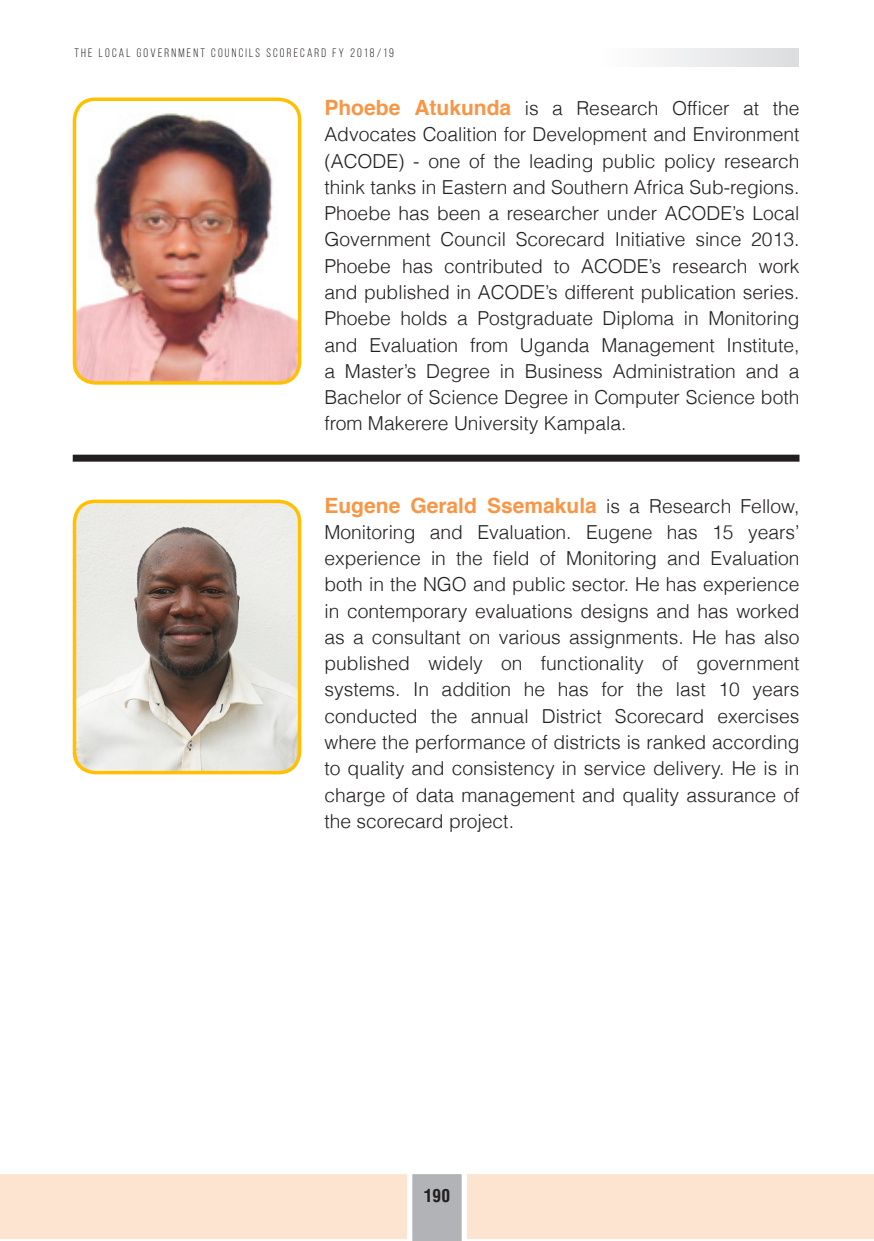
<style>
.page{position:relative;width:874px;height:1241px;background:#fff}
.page>*{position:absolute;margin:0;border:0;box-sizing:border-box;transform-origin:0 0}
.t1{font:700 21px "Helvetica";color:#f79646}
.t2{font:300 19.25px/26.2px "Helvetica";color:#231f20;text-align:justify}
.t3{font:700 condensed 17.5px "Helvetica";color:#231f20}
.t4{font:12.25px "Bebas Neue";letter-spacing:.18em;color:#231f20}
.s1{font-weight:700;font-size:21px;color:#f79646}
.s2{font-weight:300;font-size:19.25px;color:#231f20}
</style>
<div class="page">
<div style="left:0;top:1174px;width:873px;height:65px;background:#fde4d0"></div>
<div style="left:601px;top:48px;width:197px;height:19px;background:linear-gradient(to right,#fefefe,#dcdddf)"></div>
<svg style="left:407px;top:1174px;width:59px;height:66px"></svg>
<img style="left:74px;top:102px;width:225px;height:281px">
<div style="left:73px;top:97px;width:228px;height:287px;border:4px solid #ffc000;border-radius:21px"></div>
<img style="left:74px;top:504px;width:225px;height:268px">
<div style="left:73px;top:499px;width:228px;height:275px;border:4px solid #ffc000;border-radius:21px"></div>
<div style="left:73px;top:454px;width:726px;height:7px;background:#231f20"></div>
<p class="t4" style="left:74px;top:46px;width:320px">THE LOCAL GOVERNMENT COUNCILS SCORECARD FY 2018/19</p>
<p class="t2" style="left:324px;top:94px;width:476px"><span class="s1">Phoebe Atukunda</span> is a Research Officer at the Advocates Coalition for Development and Environment (ACODE) - one of the leading public policy research think tanks in Eastern and Southern Africa Sub-regions.<br>Phoebe has been a researcher under ACODE’s Local Government Council Scorecard Initiative since 2013.<br>Phoebe has contributed to ACODE’s research work and published in ACODE’s different publication series.<br>Phoebe holds a Postgraduate Diploma in Monitoring and Evaluation from Uganda Management Institute, a Master’s Degree in Business Administration and a Bachelor of Science Degree in Computer Science both from Makerere University Kampala.</p>
<p class="t1" style="left:324px;top:488px;width:476px">Eugene Gerald Ssemakula <span class="s2">is a Research Fellow,</span></p>
<p class="t2" style="left:324px;top:518px;width:476px">Monitoring and Evaluation. Eugene has 15 years’ experience in the field of Monitoring and Evaluation both in the NGO and public sector. He has experience in contemporary evaluations designs and has worked as a consultant on various assignments. He has also published widely on functionality of government systems. In addition he has for the last 10 years conducted the annual District Scorecard exercises where the performance of districts is ranked according to quality and consistency in service delivery. He is in charge of data management and quality assurance of the scorecard project.</p>
<p class="t3" style="left:423px;top:1183px;width:28px">190</p>
</div>
